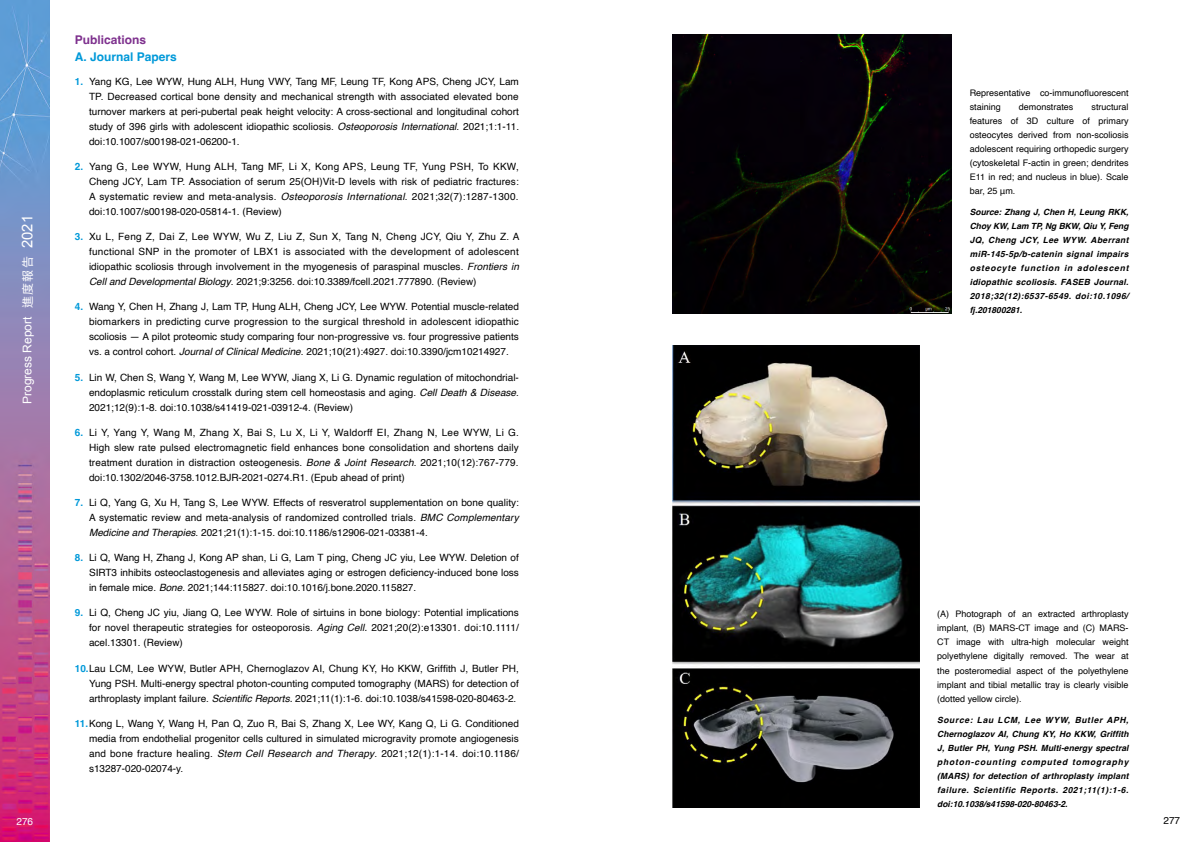
<style>
.page{position:relative;width:1191px;height:842px;background:#fff}
.page>*{position:absolute;margin:0;border:0;box-sizing:border-box;transform-origin:0 0}
.t1{font:14.8px "Arial";color:#fff}
.t2{font:700 12px "Helvetica";color:#0099d9}
.t3{font:12px "Arial";color:#fff}
.t4{font:700 12px "Helvetica";color:#7e318e}
.t5{font:12px "Noto Sans CJ Ktc";color:#fff}
.t6{font:10px/15px "Helvetica";color:#000;text-align:justify}
.t7{font:10px "Helvetica";color:#fff}
.t8{font:9px/14px "Helvetica";color:#000;text-align:justify}
.t9{font:italic 700 8.5px/14px "Helvetica";letter-spacing:.03em;color:#000;text-align:justify}
.s1{font-weight:700;color:#0099d9}
.s2{font-style:italic}
</style>
<div class="page">
<img style="left:0;top:0;width:50px;height:842px">
<img style="left:672px;top:34px;width:279px;height:279px">
<img style="left:672px;top:346px;width:247px;height:462px">
<h1 class="t1" style="left:18px;top:248px;width:34px;rotate:-90deg">2021</h1>
<p class="t5" style="left:21px;top:308px;width:53px;rotate:-90deg">進度報告</p>
<p class="t3" style="left:20px;top:404px;width:89px;rotate:-90deg">Progress Report</p>
<p class="t7" style="left:16px;top:814px;width:18px">276</p>
<p class="t4" style="left:75px;top:33px;width:73px">Publications</p>
<p class="t2" style="left:75px;top:49px;width:104px">A. Journal Papers</p>
<p class="t6" style="left:89px;top:74px;width:431px;text-indent:-14px"><span class="s1">1.</span> Yang KG, Lee WYW, Hung ALH, Hung VWY, Tang MF, Leung TF, Kong APS, Cheng JCY, Lam TP. Decreased cortical bone density and mechanical strength with associated elevated bone turnover markers at peri-pubertal peak height velocity: A cross-sectional and longitudinal cohort study of 396 girls with adolescent idiopathic scoliosis. <span class="s2">Osteoporosis International</span>. 2021;1:1-11. doi:10.1007/s00198-021-06200-1.</p>
<p class="t6" style="left:89px;top:159px;width:431px;text-indent:-14px"><span class="s1">2.</span> Yang G, Lee WYW, Hung ALH, Tang MF, Li X, Kong APS, Leung TF, Yung PSH, To KKW, Cheng JCY, Lam TP. Association of serum 25(OH)Vit-D levels with risk of pediatric fractures:<br>A systematic review and meta-analysis. <span class="s2">Osteoporosis International</span>. 2021;32(7):1287-1300. doi:10.1007/s00198-020-05814-1. (Review)</p>
<p class="t6" style="left:89px;top:229px;width:432px;text-indent:-14px"><span class="s1">3.</span> Xu L, Feng Z, Dai Z, Lee WYW, Wu Z, Liu Z, Sun X, Tang N, Cheng JCY, Qiu Y, Zhu Z. A functional SNP in the promoter of LBX1 is associated with the development of adolescent idiopathic scoliosis through involvement in the myogenesis of paraspinal muscles. <span class="s2">Frontiers in Cell and Developmental Biology</span>. 2021;9:3256. doi:10.3389/fcell.2021.777890. (Review)</p>
<p class="t6" style="left:89px;top:300px;width:431px;text-indent:-14px"><span class="s1">4.</span> Wang Y, Chen H, Zhang J, Lam TP, Hung ALH, Cheng JCY, Lee WYW. Potential muscle-related biomarkers in predicting curve progression to the surgical threshold in adolescent idiopathic scoliosis — A pilot proteomic study comparing four non-progressive vs. four progressive patients vs. a control cohort. <span class="s2">Journal of Clinical Medicine</span>. 2021;10(21):4927. doi:10.3390/jcm10214927.</p>
<p class="t6" style="left:89px;top:370px;width:431px;text-indent:-14px"><span class="s1">5.</span> Lin W, Chen S, Wang Y, Wang M, Lee WYW, Jiang X, Li G. Dynamic regulation of mitochondrial&shy;endoplasmic reticulum crosstalk during stem cell homeostasis and aging. <span class="s2">Cell Death &amp; Disease</span>.<br>2021;12(9):1-8. doi:10.1038/s41419-021-03912-4. (Review)</p>
<p class="t6" style="left:89px;top:425px;width:431px;text-indent:-14px"><span class="s1">6.</span> Li Y, Yang Y, Wang M, Zhang X, Bai S, Lu X, Li Y, Waldorff EI, Zhang N, Lee WYW, Li G.<br>High slew rate pulsed electromagnetic field enhances bone consolidation and shortens daily treatment duration in distraction osteogenesis. <span class="s2">Bone &amp; Joint Research</span>. 2021;10(12):767-779. doi:10.1302/2046-3758.1012.BJR-2021-0274.R1. (Epub ahead of print)</p>
<p class="t6" style="left:89px;top:495px;width:431px;text-indent:-14px"><span class="s1">7.</span> Li Q, Yang G, Xu H, Tang S, Lee WYW. Effects of resveratrol supplementation on bone quality:<br>A systematic review and meta-analysis of randomized controlled trials. <span class="s2">BMC Complementary Medicine and Therapies</span>. 2021;21(1):1-15. doi:10.1186/s12906-021-03381-4.</p>
<p class="t6" style="left:89px;top:550px;width:431px;text-indent:-14px"><span class="s1">8.</span> Li Q, Wang H, Zhang J, Kong AP shan, Li G, Lam T ping, Cheng JC yiu, Lee WYW. Deletion of SIRT3 inhibits osteoclastogenesis and alleviates aging or estrogen deficiency-induced bone loss in female mice. <span class="s2">Bone</span>. 2021;144:115827. doi:10.1016/j.bone.2020.115827.</p>
<p class="t6" style="left:89px;top:606px;width:431px;text-indent:-14px"><span class="s1">9.</span> Li Q, Cheng JC yiu, Jiang Q, Lee WYW. Role of sirtuins in bone biology: Potential implications for novel therapeutic strategies for osteoporosis. <span class="s2">Aging Cell.</span> 2021;20(2):e13301. doi:10.1111/ acel.13301. (Review)</p>
<p class="t6" style="left:89px;top:661px;width:431px;text-indent:-14px"><span class="s1">10.</span>Lau LCM, Lee WYW, Butler APH, Chernoglazov AI, Chung KY, Ho KKW, Griffith J, Butler PH, Yung PSH. Multi-energy spectral photon-counting computed tomography (MARS) for detection of arthroplasty implant failure. <span class="s2">Scientific Reports.</span> 2021;11(1):1-6. doi:10.1038/s41598-020-80463-2.</p>
<p class="t6" style="left:89px;top:716px;width:431px;text-indent:-14px"><span class="s1">11.</span>Kong L, Wang Y, Wang H, Pan Q, Zuo R, Bai S, Zhang X, Lee WY, Kang Q, Li G. Conditioned media from endothelial progenitor cells cultured in simulated microgravity promote angiogenesis and bone fracture healing. <span class="s2">Stem Cell Research and Therapy</span>. 2021;12(1):1-14. doi:10.1186/ s13287-020-02074-y.</p>
<p class="t8" style="left:969px;top:86px;width:160px">Representative co-immunofluorescent staining</p>
<p class="t8" style="left:1019px;top:100px;width:56px">demonstrates</p>
<p class="t8" style="left:969px;top:100px;width:160px;text-indent:122px">structural features of 3D culture of primary osteocytes derived from non-scoliosis adolescent requiring orthopedic surgery (cytoskeletal F-actin in green; dendrites E11 in red; and nucleus in blue). Scale bar, 25 μm.</p>
<p class="t9" style="left:969px;top:206px;width:160px">Source: Zhang J, Chen H, Leung RKK, Choy KW, Lam TP, Ng BKW, Qiu Y, Feng JQ, Cheng JCY, Lee WYW. Aberrant miR-145-5p/b-catenin signal impairs osteocyte function in adolescent idiopathic scoliosis. FASEB Journal.<br>2018;32(12):6537-6549. doi:10.1096/ fj.201800281.</p>
<p class="t8" style="left:937px;top:608px;width:193px">(A) Photograph of an extracted arthroplasty implant, (B) MARS-CT image and (C) MARS-CT image with ultra-high molecular weight polyethylene digitally removed. The wear at the posteromedial aspect of the polyethylene implant and tibial metallic tray is clearly visible (dotted yellow circle).</p>
<p class="t9" style="left:937px;top:714px;width:193px">Source: Lau LCM, Lee WYW, Butler APH, Chernoglazov AI, Chung KY, Ho KKW, Griffith J, Butler PH, Yung PSH. Multi-energy spectral photon-counting computed tomography (MARS) for detection of arthroplasty implant failure. Scientific Reports. 2021;11(1):1-6. doi:10.1038/s41598-020-80463-2.</p>
<p class="t6" style="left:1163px;top:814px;width:18px">277</p>
</div>
